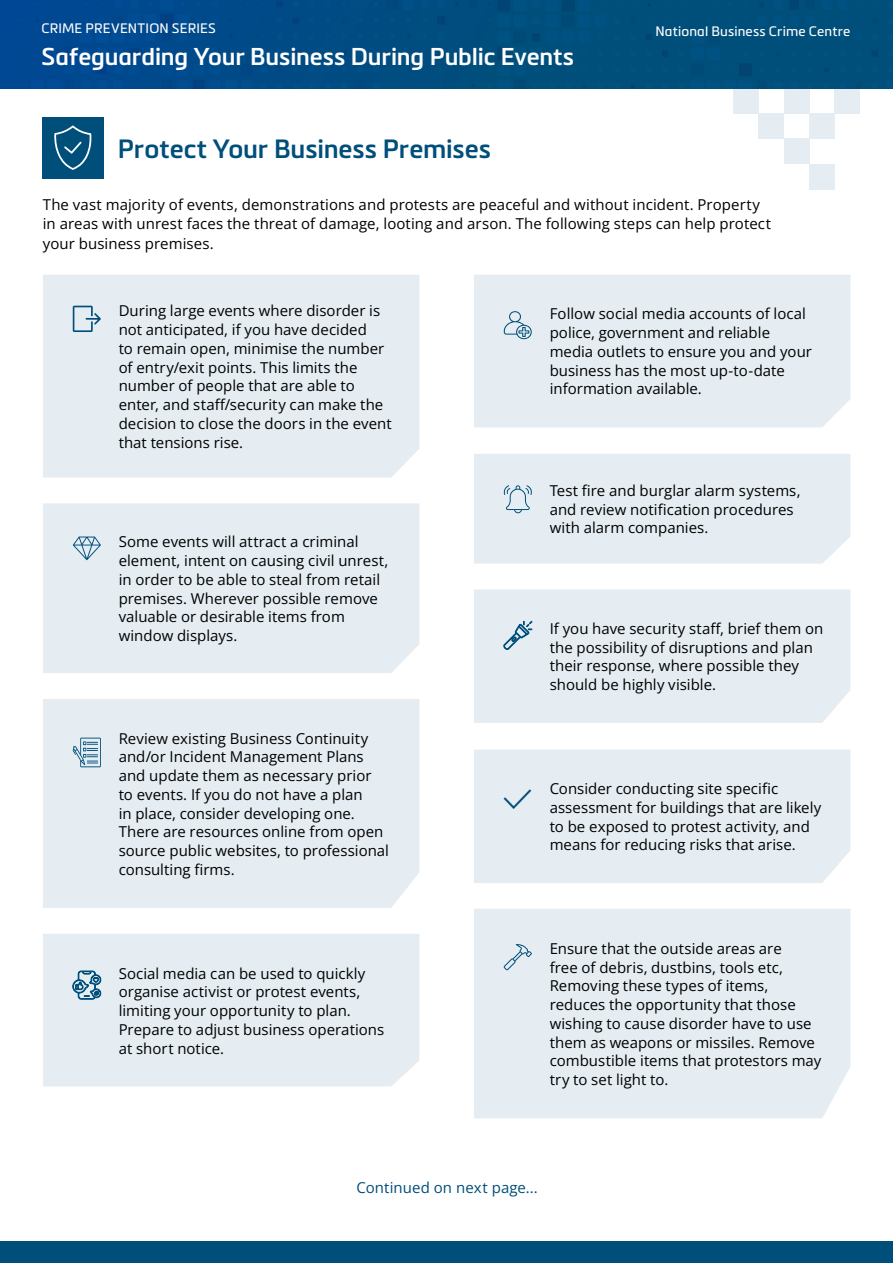
<style>
.page{position:relative;width:893px;height:1263px;background:#fff}
.page>*{position:absolute;margin:0;border:0;box-sizing:border-box;transform-origin:0 0}
.t1{font:600 25.95px "Metronic Pro";color:#004e7a}
.t2{font:600 24px "Metronic Pro";letter-spacing:-.005em;color:#fff}
.t3{font:15px/18.8px "Open Sans";color:#000}
.t4{font:15px "Open Sans";letter-spacing:.005em;color:#004e7a}
.t5{font:13.5px "Metronic Pro";letter-spacing:.01em;color:#fff}
</style>
<div class="page">
<div style="left:809px;top:114px;width:25px;height:25px;background:#e5edf2"></div>
<div style="left:809px;top:164px;width:25px;height:25px;background:#e5edf2"></div>
<div style="left:784px;top:139px;width:25px;height:25px;background:#e5edf2"></div>
<div style="left:759px;top:114px;width:25px;height:25px;background:#e5edf2"></div>
<div style="left:733px;top:88px;width:26px;height:26px;background:#e5edf2"></div>
<div style="left:784px;top:88px;width:25px;height:26px;background:#e5edf2"></div>
<div style="left:834px;top:88px;width:26px;height:26px;background:#e5edf2"></div>
<img style="left:0;top:0;width:893px;height:88px">
<div style="left:0;top:1242px;width:893px;height:21px;background:#004e7a"></div>
<div style="left:43px;top:275px;width:376px;height:202px;background:#e5edf2"></div>
<div style="left:474px;top:275px;width:376px;height:152px;background:#e5edf2"></div>
<div style="left:474px;top:589px;width:376px;height:134px;background:#e5edf2"></div>
<div style="left:474px;top:750px;width:376px;height:133px;background:#e5edf2"></div>
<div style="left:474px;top:909px;width:376px;height:209px;background:#e5edf2"></div>
<div style="left:43px;top:503px;width:376px;height:170px;background:#e5edf2"></div>
<div style="left:43px;top:699px;width:376px;height:209px;background:#e5edf2"></div>
<div style="left:43px;top:934px;width:376px;height:152px;background:#e5edf2"></div>
<div style="left:42px;top:117px;width:62px;height:61px;background:#004e7a"></div>
<svg style="left:73px;top:306px;width:28px;height:26px"></svg>
<svg style="left:73px;top:536px;width:28px;height:24px"></svg>
<svg style="left:73px;top:738px;width:28px;height:29px"></svg>
<svg style="left:72px;top:971px;width:30px;height:28px"></svg>
<svg style="left:504px;top:311px;width:30px;height:28px"></svg>
<div style="left:474px;top:454px;width:376px;height:110px;background:#e5edf2"></div>
<svg style="left:504px;top:621px;width:28px;height:29px"></svg>
<svg style="left:504px;top:944px;width:28px;height:26px"></svg>
<svg style="left:54px;top:125px;width:38px;height:45px"></svg>
<svg style="left:504px;top:789px;width:27px;height:20px"></svg>
<p class="t5" style="left:41px;top:18px;width:176px">CRIME PREVENTION SERIES</p>
<p class="t5" style="left:655px;top:21px;width:196px">National Business Crime Centre</p>
<h2 class="t2" style="left:42px;top:41px;width:534px">Safeguarding Your Business During Public Events</h2>
<h1 class="t1" style="left:118px;top:132px;width:375px">Protect Your Business Premises</h1>
<p class="t3" style="left:43px;top:194px;width:730px;line-height:19.5px">The vast majority of events, demonstrations and protests are peaceful and without incident. Property in areas with unrest faces the threat of damage, looting and arson. The following steps can help protect your business premises.</p>
<p class="t3" style="left:119px;top:301px;width:275px">During large events where disorder is not anticipated, if you have decided<br>to remain open, minimise the number of entry/exit points. This limits the number of people that are able to enter, and staff/security can make the decision to close the doors in the event that tensions rise.</p>
<p class="t3" style="left:119px;top:532px;width:271px">Some events will attract a criminal element, intent on causing civil unrest, in order to be able to steal from retail premises. Wherever possible remove valuable or desirable items from window displays.</p>
<p class="t3" style="left:119px;top:728px;width:272px">Review existing Business Continuity and/or Incident Management Plans and update them as necessary prior to events. If you do not have a plan<br>in place, consider developing one.<br>There are resources online from open source public websites, to professional consulting firms.</p>
<p class="t3" style="left:119px;top:963px;width:267px">Social media can be used to quickly organise activist or protest events, limiting your opportunity to plan.<br>Prepare to adjust business operations at short notice.</p>
<p class="t3" style="left:550px;top:304px;width:264px">Follow social media accounts of local police, government and reliable media outlets to ensure you and your business has the most up-to-date information available.</p>
<p class="t3" style="left:550px;top:481px;width:252px">Test fire and burglar alarm systems, and review notification procedures with alarm companies.</p>
<p class="t3" style="left:550px;top:619px;width:275px">If you have security staff, brief them on the possibility of disruptions and plan their response, where possible they should be highly visible.</p>
<p class="t3" style="left:550px;top:779px;width:273px">Consider conducting site specific assessment for buildings that are likely to be exposed to protest activity, and means for reducing risks that arise.</p>
<p class="t3" style="left:550px;top:939px;width:273px">Ensure that the outside areas are<br>free of debris, dustbins, tools etc, Removing these types of items, reduces the opportunity that those wishing to cause disorder have to use them as weapons or missiles. Remove combustible items that protestors may try to set light to.</p>
<p class="t4" style="left:356px;top:1177px;width:183px">Continued on next page...</p>
</div>
